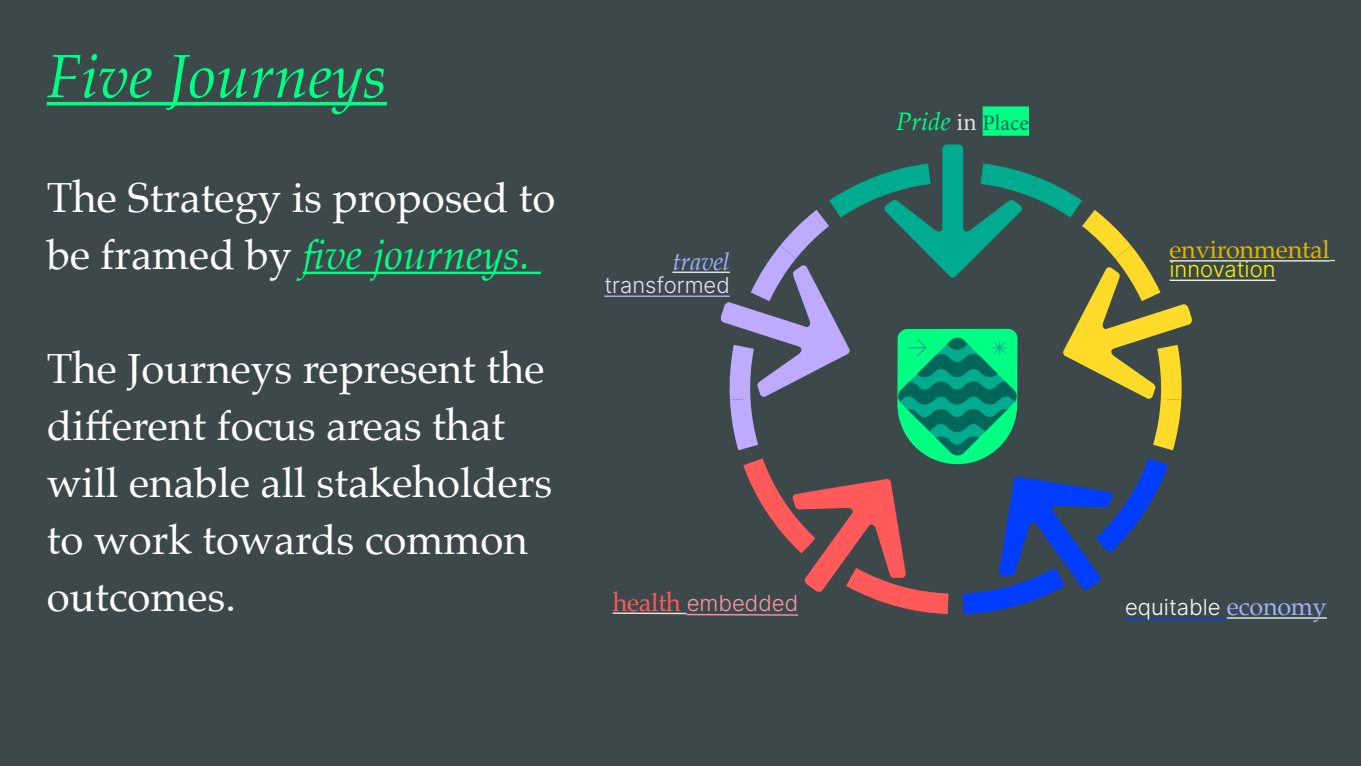
<style>
.page{position:relative;width:1361px;height:766px;background:#fff}
.page>*{position:absolute;margin:0;border:0;box-sizing:border-box;transform-origin:0 0}
.t1{font:italic 61.5px "Palatino";color:#00ff83}
.t2{font:42px/57px "Palatino";color:#fff}
.t3{font:25.2px "Palatino";letter-spacing:-.01em;color:#e0b500}
.t4{font:italic 25.2px "Palatino";color:#00ff83}
.t5{font:italic 25.2px "Palatino";letter-spacing:-.01em;color:#9eb0fa}
.t6{font:22.05px "Inter";color:#fff}
.t7{font:22.05px "Inter";letter-spacing:-.005em;color:#ff99a4}
.t8{font:22.05px "Inter";color:#e8e3ff}
.t9{font:22.05px "Inter";color:#fff700}
.s1{font-style:italic;color:#00ff83}
.s2{font-family:"Minion Pro";font-style:normal;color:#dde4e4}
.s3{font-family:"Minion Pro";font-style:normal;font-size:22.05px;color:#00655a}
.s4{font-family:"Palatino";font-size:25.2px;color:#ff5a59}
.s5{font-family:"Palatino";font-size:25.2px;color:#9eb0fa}
</style>
<div class="page">
<div style="left:0;top:0;width:1361px;height:765px;background:#3d484b"></div>
<hr style="left:47px;top:102px;width:340px;height:3px;background:#00ff83">
<hr style="left:303px;top:271px;width:238px;height:3px;background:#00ff83">
<div style="left:982px;top:106px;width:47px;height:30px;background:#00ff83"></div>
<hr style="left:1169px;top:260px;width:161px;height:1px;background:#dde4e4">
<hr style="left:1169px;top:279px;width:106px;height:2px;background:#f7f6d9">
<hr style="left:672px;top:271px;width:58px;height:2px;background:#dde4e4">
<hr style="left:604px;top:295px;width:126px;height:2px;background:#beabff">
<hr style="left:1125px;top:618px;width:101px;height:1px;background:#003eff">
<hr style="left:1226px;top:617px;width:101px;height:1px;background:#dde4e4">
<hr style="left:612px;top:612px;width:75px;height:2px;background:#dde4e4">
<svg style="left:685px;top:144px;width:507px;height:472px"></svg>
<h1 class="t1" style="left:47px;top:25px;width:342px">Five Journeys</h1>
<p class="t2" style="left:47px;top:168px;width:510px">The Strategy is proposed to be framed by <span class="s1">five journeys.</span></p>
<p class="t2" style="left:47px;top:339px;width:507px">The Journeys represent the different focus areas that will enable all stakeholders to work towards common outcomes.</p>
<p class="t5" style="left:672px;top:240px;width:59px">travel</p>
<p class="t8" style="left:604px;top:268px;width:127px">transformed</p>
<p class="t4" style="left:896px;top:100px;width:134px">Pride <span class="s2">in</span> <span class="s3">Place</span></p>
<p class="t3" style="left:1169px;top:229px;width:162px">environmental</p>
<p class="t9" style="left:1169px;top:252px;width:108px">innovation</p>
<p class="t7" style="left:613px;top:587px;width:187px"><span class="s4">health</span> embedded</p>
<p class="t6" style="left:1125px;top:591px;width:203px">equitable <span class="s5">economy</span></p>
</div>
